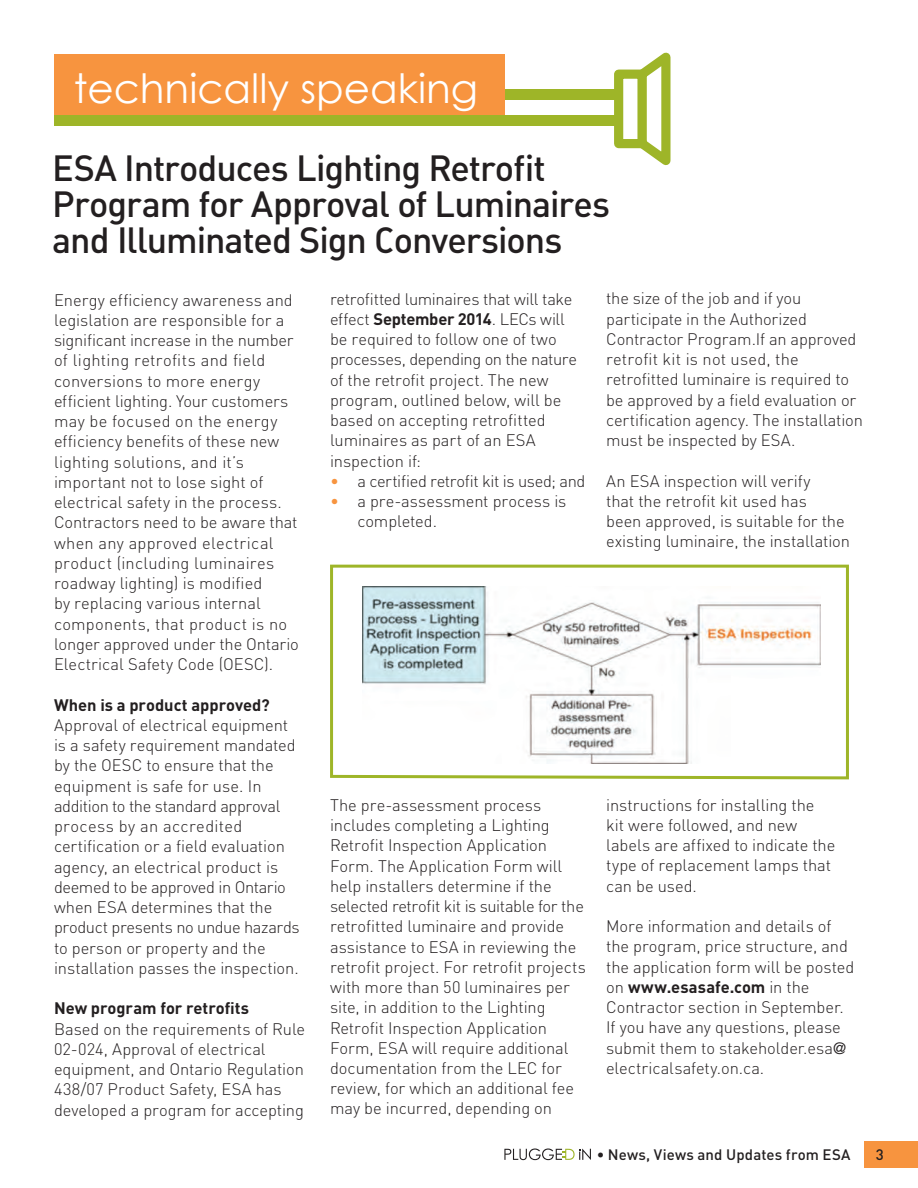
<style>
.page{position:relative;width:918px;height:1188px;background:#fff}
.page>*{position:absolute;margin:0;border:0;box-sizing:border-box;transform-origin:0 0}
.t1{font:40.5px "Century Gothic";color:#fff}
.t2{font:36px/36px "DIN Medium Alternate";letter-spacing:-.03em;color:#231f20}
.t3{font:300 16.5px/20.2px "DIN";letter-spacing:-.005em;color:#231f20}
.t4{font:700 16.5px "DIN";color:#231f20}
.t5{font:300 16.5px "DIN";letter-spacing:-.025em;color:#231f20}
.t6{font:500 15px "DIN";letter-spacing:.01em;color:#231f20}
.s1{font-weight:700}
.s2{color:#f7943f}
.s3{font-family:"Frutiger"}
</style>
<div class="page">
<div style="left:54px;top:89px;width:568px;height:11px;background:#9eb528"></div>
<div style="left:54px;top:115px;width:568px;height:11px;background:#9eb528"></div>
<div style="left:614px;top:70px;width:33px;height:78px;background:#fff;border:9px solid #9eb528"></div>
<svg style="left:629px;top:52px;width:42px;height:114px"></svg>
<div style="left:54px;top:54px;width:451px;height:61px;background:#f7943f"></div>
<svg style="left:330px;top:564px;width:519px;height:216px"></svg>
<div style="left:864px;top:1142px;width:54px;height:26px;background:#f7943f"></div>
<svg style="left:504px;top:1148px;width:87px;height:12px"></svg>
<h1 class="t1" style="left:74px;top:64px;width:406px">technically speaking</h1>
<h2 class="t2" style="left:52px;top:148px;width:559px">ESA Introduces Lighting Retrofit<br>Program for Approval of Luminaires and Illuminated Sign Conversions</h2>
<p class="t3" style="left:54px;top:289px;width:246px">Energy efficiency awareness and legislation are responsible for a significant increase in the number of lighting retrofits and field conversions to more energy efficient lighting. Your customers may be focused on the energy efficiency benefits of these new lighting solutions, and it’s important not to lose sight of electrical safety in the process.<br>Contractors need to be aware that when any approved electrical product (including luminaires roadway lighting) is modified<br>by replacing various internal components, that product is no longer approved under the Ontario<br>Electrical Safety Code (OESC).</p>
<p class="t4" style="left:54px;top:694px;width:217px">When is a product approved?</p>
<p class="t3" style="left:54px;top:715px;width:247px">Approval of electrical equipment is a safety requirement mandated by the OESC to ensure that the equipment is safe for use. In addition to the standard approval process by an accredited certification or a field evaluation agency, an electrical product is deemed to be approved in Ontario when ESA determines that the product presents no undue hazards to person or property and the installation passes the inspection.</p>
<p class="t4" style="left:54px;top:998px;width:197px">New program for retrofits</p>
<p class="t3" style="left:54px;top:1018px;width:253px">Based on the requirements of Rule 02-024, Approval of electrical equipment, and Ontario Regulation 438/07 Product Safety, ESA has developed a program for accepting</p>
<p class="t3" style="left:330px;top:288px;width:249px">retrofitted luminaires that will take effect <span class="s1">September 2014</span>. LECs will be required to follow one of two processes, depending on the nature of the retrofit project. The new program, outlined below, will be based on accepting retrofitted luminaires as part of an ESA inspection if:</p>
<p class="t5" style="left:330px;top:471px;width:257px"><span class="s2">•</span> a certified retrofit kit is used; and</p>
<p class="t3" style="left:357px;top:491px;width:211px;text-indent:-27px"><span class="s2">•</span> a pre-assessment process is completed.</p>
<p class="t3" style="left:606px;top:288px;width:258px">the size of the job and if you participate in the Authorized<br>Contractor Program.If an approved retrofit kit is not used, the retrofitted luminaire is required to be approved by a field evaluation or certification agency. The installation must be inspected by ESA.</p>
<p class="t3" style="left:606px;top:470px;width:245px">An ESA inspection will verify<br>that the retrofit kit used has<br>been approved, is suitable for the existing luminaire, the installation</p>
<p class="t3" style="left:330px;top:795px;width:257px">The pre-assessment process includes completing a Lighting Retrofit Inspection Application Form. The Application Form will help installers determine if the selected retrofit kit is suitable for the retrofitted luminaire and provide assistance to ESA in reviewing the retrofit project. For retrofit projects with more than 50 luminaires per site, in addition to the Lighting Retrofit Inspection Application Form, ESA will require additional documentation from the LEC for review, for which an additional fee may be incurred, depending on</p>
<p class="t3" style="left:606px;top:794px;width:231px">instructions for installing the kit were followed, and new labels are affixed to indicate the type of replacement lamps that can be used.</p>
<p class="t3" style="left:606px;top:916px;width:250px">More information and details of the program, price structure, and the application form will be posted on <span class="s1">www.esasafe.com</span> in the<br>Contractor section in September.<br>If you have any questions, please submit them to stakeholder.esa<span class="s3">@ </span>electricalsafety.on.ca.</p>
<p class="t6" style="left:597px;top:1145px;width:255px">• News, Views and Updates from ESA</p>
<p class="t6" style="left:876px;top:1145px;width:9px">3</p>
</div>
